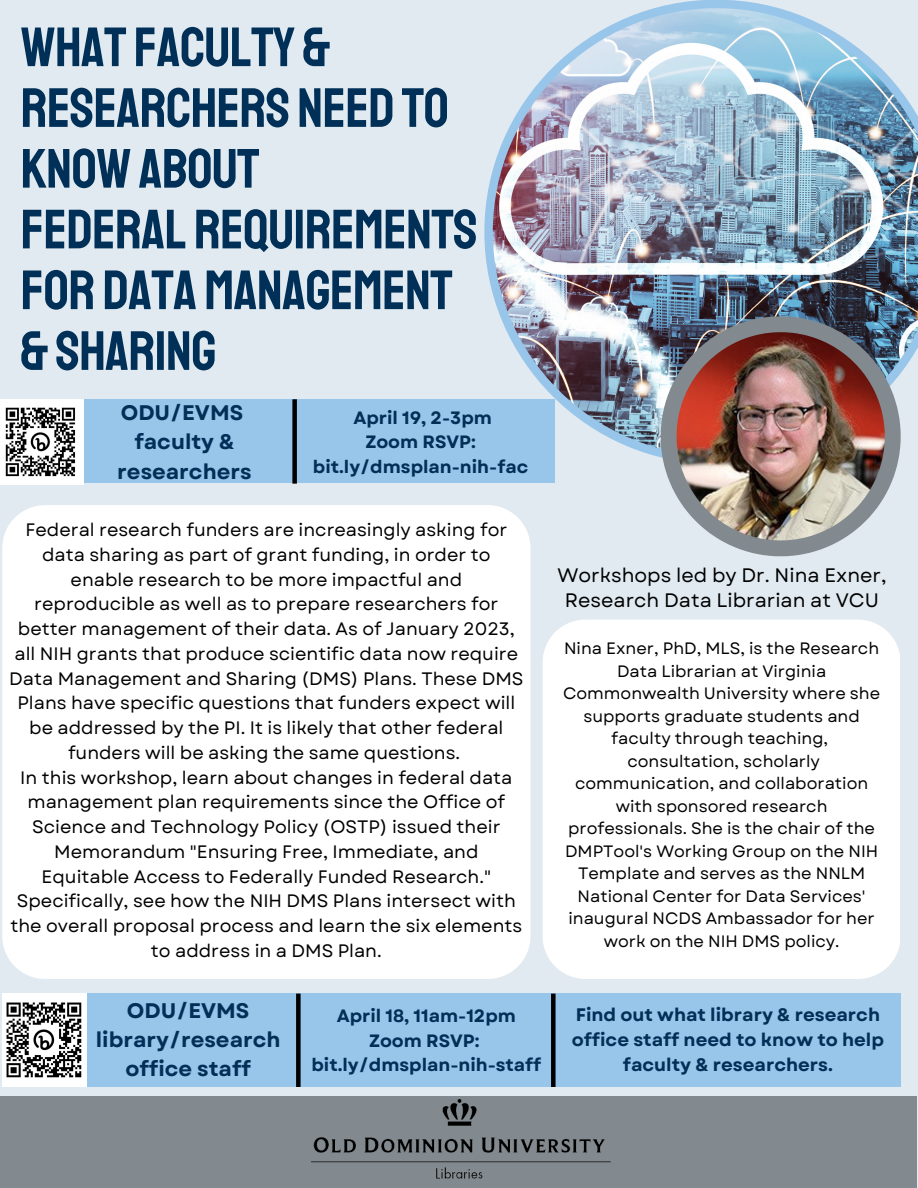
<style>
.page{position:relative;width:918px;height:1188px;background:#e1eaf0}
.page>*{position:absolute;margin:0;border:0;box-sizing:border-box;transform-origin:0 0}
.t1{font:55.5px/60.8px "Staatliches";letter-spacing:-.01em;color:#003057}
.t2{font:700 21.15px/29.2px "Garet";color:#003057;text-align:center}
.t3{font:19.5px/24.8px "Garet";color:#000;text-align:center}
.t4{font:700 18.15px/24.8px "Garet";color:#003057;text-align:center}
.t5{font:18px/24.8px "Garet";color:#000;text-align:center}
.t6{font:700 17.85px/24.3px "Garet";color:#003057;text-align:center}
.t7{font:16.5px/22.5px "Garet";color:#000;text-align:center}
</style>
<div class="page">
<div style="left:0;top:1096px;width:917px;height:92px;background:#828a8f"></div>
<img style="left:312px;top:1100px;width:299px;height:79px">
<img style="left:484px;top:0;width:434px;height:464px">
<svg style="left:661px;top:316px;width:240px;height:240px"></svg>
<img style="left:677px;top:332px;width:208px;height:208px">
<div style="left:83px;top:994px;width:818px;height:93px;background:#98c5ea"></div>
<div style="left:79px;top:399px;width:475px;height:84px;background:#98c5ea"></div>
<img style="left:0;top:399px;width:83px;height:86px">
<div style="left:296px;top:994px;width:5px;height:93px;background:#000"></div>
<div style="left:292px;top:399px;width:5px;height:85px;background:#000"></div>
<img style="left:2px;top:994px;width:85px;height:93px">
<div style="left:543px;top:620px;width:357px;height:359px;background:#fff"></div>
<div style="left:2px;top:505px;width:528px;height:473px;background:#fff"></div>
<div style="left:551px;top:994px;width:5px;height:93px;background:#000"></div>
<h1 class="t1" style="left:21px;top:18px;width:458px">WHAT FACULTY &amp;<br>RESEARCHERS NEED TO<br>KNOWABOUT<br>FEDERAL REQUIREMENTS<br>FOR DATAMANAGEMENT &amp; SHARING</h1>
<p class="t2" style="left:117px;top:398px;width:136px">ODU/EVMS faculty &amp; researchers</p>
<p class="t6" style="left:313px;top:405px;width:217px">April 19, 2-3pm<br>Zoom RSVP: bit.ly/dmsplan-nih-fac</p>
<p class="t5" style="left:9px;top:518px;width:516px">Federal research funders are increasingly asking for data sharing as part of grant funding, in order to enable research to be more impactful and reproducible as well as to prepare researchers for better management of their data. As of January 2023, all NIH grants that produce scientific data now require Data Management and Sharing (DMS) Plans. These DMS Plans have specific questions that funders expect will be addressed by the PI. It is likely that other federal funders will be asking the same questions.<br>In this workshop, learn about changes in federal data management plan requirements since the Office of Science and Technology Policy (OSTP) issued their Memorandum "Ensuring Free, Immediate, and Equitable Access to Federally Funded Research." Specifically, see how the NIH DMS Plans intersect with the overall proposal process and learn the six elements to address in a DMS Plan.</p>
<p class="t3" style="left:557px;top:563px;width:331px">Workshops led by Dr. Nina Exner,<br>Research Data Librarian at VCU</p>
<p class="t7" style="left:563px;top:637px;width:319px">Nina Exner, PhD, MLS, is the Research<br>Data Librarian at Virginia<br>Commonwealth University where she supports graduate students and faculty through teaching, consultation, scholarly communication, and collaboration with sponsored research professionals. She is the chair of the<br>DMPTool's Working Group on the NIH<br>Template and serves as the NNLM<br>National Center for Data Services' inaugural NCDS Ambassador for her work on the NIH DMS policy.</p>
<p class="t2" style="left:96px;top:996px;width:186px">ODU/EVMS library/research office staff</p>
<p class="t6" style="left:311px;top:1004px;width:231px">April 18, 11am-12pm<br>Zoom RSVP: bit.ly/dmsplan-nih-staff</p>
<p class="t4" style="left:572px;top:1002px;width:314px">Find out what library &amp; research office staff need to know to help faculty &amp; researchers.</p>
</div>
